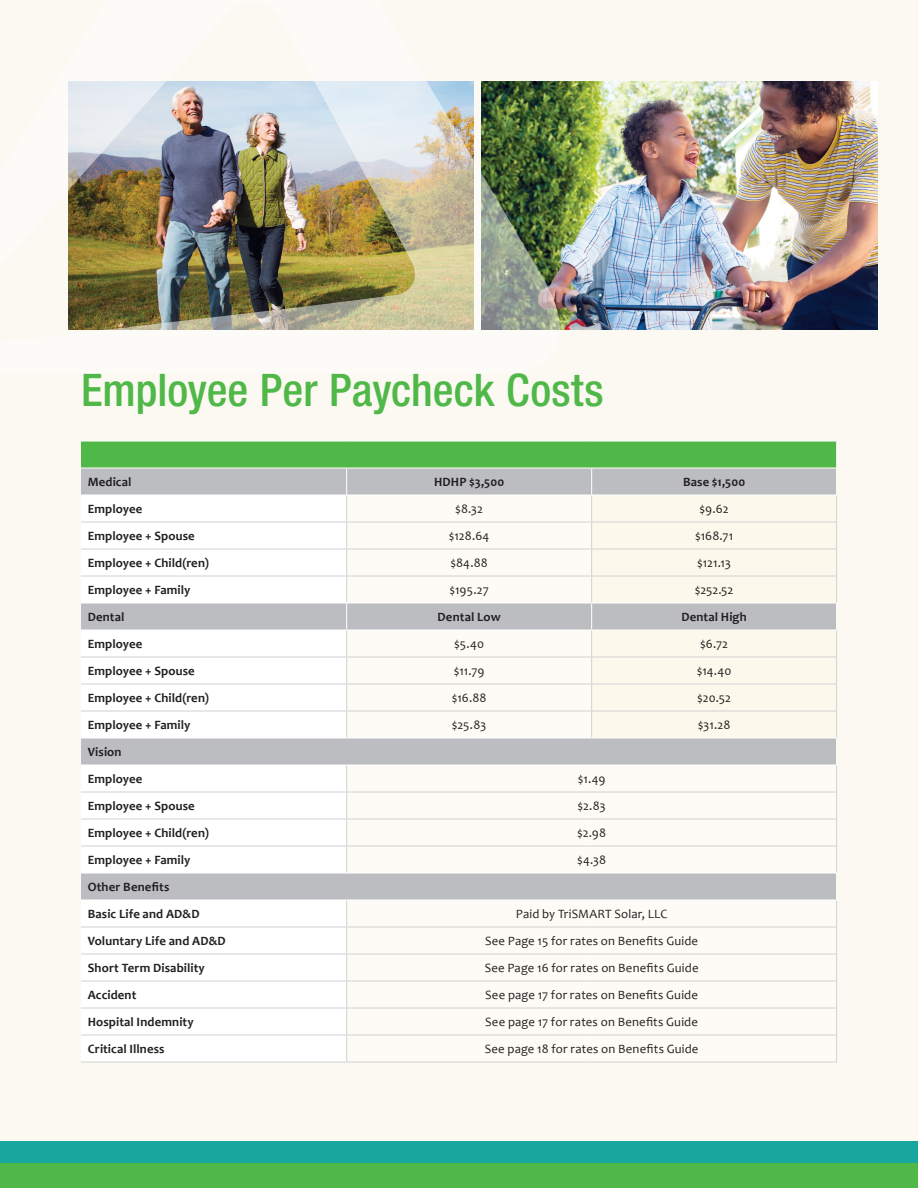
<style>
.page{position:relative;width:918px;height:1188px;background:#fbf9f1}
.page>*{position:absolute;margin:0;border:0;box-sizing:border-box;transform-origin:0 0}
.t1{font:500 condensed 45px "Helvetica Neue LT Std";color:#4fb848}
.Table_Body_Center{font:12.75px "Candara";letter-spacing:.01em;color:#231f20}
.Table_Body_Left_Bold{font:700 12.75px "Candara";letter-spacing:.01em;color:#231f20}
.Table_Body_Center_Bold{font:700 12.75px "Candara";letter-spacing:.01em;color:#231f20}
</style>
<div class="page">
<div style="left:0;top:1156px;width:918px;height:32px;background:#4fb848"></div>
<div style="left:0;top:1142px;width:918px;height:21px;background:#17a79e"></div>
<img style="left:561px;top:81px;width:316px;height:249px">
<img style="left:68px;top:81px;width:493px;height:249px">
<div style="left:81px;top:441px;width:756px;height:27px;background:#4fb848"></div>
<div style="left:81px;top:469px;width:755px;height:26px;background:#bcbdc0"></div>
<svg style="left:81px;top:496px;width:266px;height:566px;fill:#fff"></svg>
<svg style="left:347px;top:521px;width:489px;height:541px"></svg>
<svg style="left:592px;top:521px;width:244px;height:217px"></svg>
<hr style="left:81px;top:522px;width:266px;height:1px;background:#d1d2d4">
<hr style="left:81px;top:549px;width:266px;height:1px;background:#d1d2d4">
<hr style="left:81px;top:576px;width:266px;height:1px;background:#d1d2d4">
<hr style="left:81px;top:657px;width:266px;height:1px;background:#d1d2d4">
<hr style="left:81px;top:684px;width:266px;height:1px;background:#d1d2d4">
<hr style="left:81px;top:792px;width:266px;height:1px;background:#d1d2d4">
<hr style="left:347px;top:792px;width:245px;height:1px;background:#d1d2d4">
<hr style="left:592px;top:792px;width:245px;height:1px;background:#d1d2d4">
<hr style="left:81px;top:819px;width:266px;height:1px;background:#d1d2d4">
<hr style="left:347px;top:819px;width:245px;height:1px;background:#d1d2d4">
<hr style="left:592px;top:819px;width:245px;height:1px;background:#d1d2d4">
<hr style="left:347px;top:846px;width:245px;height:1px;background:#d1d2d4">
<hr style="left:592px;top:846px;width:245px;height:1px;background:#d1d2d4">
<hr style="left:81px;top:927px;width:266px;height:1px;background:#d1d2d4">
<hr style="left:81px;top:954px;width:266px;height:1px;background:#d1d2d4">
<hr style="left:81px;top:711px;width:266px;height:1px;background:#d1d2d4">
<hr style="left:81px;top:846px;width:266px;height:1px;background:#d1d2d4">
<svg style="left:346px;top:766px;width:1px;height:107px"></svg>
<hr style="left:347px;top:927px;width:245px;height:1px;background:#d1d2d4">
<hr style="left:592px;top:927px;width:245px;height:1px;background:#d1d2d4">
<hr style="left:347px;top:954px;width:245px;height:1px;background:#d1d2d4">
<hr style="left:592px;top:954px;width:245px;height:1px;background:#d1d2d4">
<hr style="left:81px;top:441px;width:266px;height:1px;background:#fff">
<hr style="left:347px;top:441px;width:245px;height:1px;background:#fff">
<hr style="left:592px;top:441px;width:245px;height:1px;background:#fff">
<hr style="left:347px;top:981px;width:245px;height:1px;background:#d1d2d4">
<hr style="left:592px;top:981px;width:245px;height:1px;background:#d1d2d4">
<hr style="left:347px;top:1008px;width:245px;height:1px;background:#d1d2d4">
<hr style="left:592px;top:1008px;width:245px;height:1px;background:#d1d2d4">
<hr style="left:347px;top:1035px;width:245px;height:1px;background:#d1d2d4">
<hr style="left:592px;top:1035px;width:245px;height:1px;background:#d1d2d4">
<hr style="left:347px;top:1062px;width:245px;height:1px;background:#d1d2d4">
<hr style="left:592px;top:1062px;width:245px;height:1px;background:#d1d2d4">
<hr style="left:81px;top:981px;width:266px;height:1px;background:#d1d2d4">
<hr style="left:81px;top:1008px;width:266px;height:1px;background:#d1d2d4">
<hr style="left:81px;top:1035px;width:266px;height:1px;background:#d1d2d4">
<svg style="left:346px;top:901px;width:1px;height:161px"></svg>
<hr style="left:81px;top:1062px;width:266px;height:1px;background:#d1d2d4">
<hr style="left:592px;top:522px;width:245px;height:1px;background:#d1d2d4">
<hr style="left:592px;top:657px;width:245px;height:1px;background:#d1d2d4">
<hr style="left:592px;top:549px;width:245px;height:1px;background:#d1d2d4">
<hr style="left:592px;top:684px;width:245px;height:1px;background:#d1d2d4">
<hr style="left:592px;top:576px;width:245px;height:1px;background:#d1d2d4">
<hr style="left:592px;top:711px;width:245px;height:1px;background:#d1d2d4">
<hr style="left:347px;top:522px;width:245px;height:1px;background:#d1d2d4">
<hr style="left:347px;top:657px;width:245px;height:1px;background:#d1d2d4">
<hr style="left:347px;top:549px;width:245px;height:1px;background:#d1d2d4">
<hr style="left:347px;top:684px;width:245px;height:1px;background:#d1d2d4">
<hr style="left:347px;top:576px;width:245px;height:1px;background:#d1d2d4">
<hr style="left:347px;top:711px;width:245px;height:1px;background:#d1d2d4">
<svg style="left:346px;top:469px;width:1px;height:269px"></svg>
<svg style="left:591px;top:469px;width:1px;height:269px"></svg>
<svg style="left:836px;top:441px;width:1px;height:621px"></svg>
<hr style="left:81px;top:468px;width:266px;height:1px;background:#fff">
<hr style="left:81px;top:495px;width:266px;height:1px;background:#fff">
<hr style="left:347px;top:468px;width:245px;height:1px;background:#fff">
<hr style="left:592px;top:468px;width:245px;height:1px;background:#fff">
<hr style="left:347px;top:495px;width:245px;height:1px;background:#fff">
<hr style="left:592px;top:495px;width:245px;height:1px;background:#fff">
<hr style="left:81px;top:603px;width:265px;height:1px;background:#fff">
<hr style="left:81px;top:630px;width:266px;height:1px;background:#fff">
<hr style="left:347px;top:630px;width:245px;height:1px;background:#fff">
<hr style="left:592px;top:630px;width:245px;height:1px;background:#fff">
<hr style="left:346px;top:603px;width:246px;height:1px;background:#fff">
<hr style="left:592px;top:603px;width:245px;height:1px;background:#fff">
<hr style="left:81px;top:738px;width:266px;height:1px;background:#fff">
<hr style="left:347px;top:738px;width:245px;height:1px;background:#fff">
<hr style="left:592px;top:738px;width:245px;height:1px;background:#fff">
<hr style="left:81px;top:765px;width:266px;height:1px;background:#fff">
<hr style="left:347px;top:765px;width:245px;height:1px;background:#fff">
<hr style="left:592px;top:765px;width:245px;height:1px;background:#fff">
<hr style="left:81px;top:873px;width:266px;height:1px;background:#fff">
<hr style="left:347px;top:873px;width:245px;height:1px;background:#fff">
<hr style="left:592px;top:873px;width:245px;height:1px;background:#fff">
<hr style="left:81px;top:900px;width:266px;height:1px;background:#fff">
<hr style="left:347px;top:900px;width:245px;height:1px;background:#fff">
<hr style="left:592px;top:900px;width:245px;height:1px;background:#fff">
<p class="t1" style="left:81px;top:364px;width:524px">Employee Per Paycheck Costs</p>
<p class="Table_Body_Left_Bold" style="left:88px;top:474px;width:45px">Medical</p>
<p class="Table_Body_Center_Bold" style="left:434px;top:474px;width:72px">HDHP $3,500</p>
<p class="Table_Body_Center_Bold" style="left:683px;top:474px;width:64px">Base $1,500</p>
<p class="Table_Body_Left_Bold" style="left:88px;top:501px;width:56px">Employee</p>
<p class="Table_Body_Center" style="left:455px;top:501px;width:29px">$8.32</p>
<p class="Table_Body_Center" style="left:700px;top:501px;width:31px">$9.62</p>
<p class="Table_Body_Left_Bold" style="left:88px;top:528px;width:109px">Employee + Spouse</p>
<p class="Table_Body_Center" style="left:449px;top:528px;width:42px">$128.64</p>
<p class="Table_Body_Center" style="left:695px;top:528px;width:40px">$168.71</p>
<p class="Table_Body_Left_Bold" style="left:88px;top:555px;width:123px">Employee + Child(ren)</p>
<p class="Table_Body_Center" style="left:450px;top:555px;width:39px">$84.88</p>
<p class="Table_Body_Center" style="left:697px;top:555px;width:35px">$121.13</p>
<p class="Table_Body_Left_Bold" style="left:88px;top:582px;width:104px">Employee + Family</p>
<p class="Table_Body_Center" style="left:450px;top:582px;width:41px">$195.27</p>
<p class="Table_Body_Center" style="left:695px;top:582px;width:40px">$252.52</p>
<p class="Table_Body_Left_Bold" style="left:88px;top:609px;width:38px">Dental</p>
<p class="Table_Body_Center_Bold" style="left:438px;top:609px;width:65px">Dental Low</p>
<p class="Table_Body_Center_Bold" style="left:681px;top:609px;width:67px">Dental High</p>
<p class="Table_Body_Left_Bold" style="left:88px;top:636px;width:56px">Employee</p>
<p class="Table_Body_Center" style="left:454px;top:636px;width:31px">$5.40</p>
<p class="Table_Body_Center" style="left:700px;top:636px;width:29px">$6.72</p>
<p class="Table_Body_Left_Bold" style="left:88px;top:663px;width:109px">Employee + Spouse</p>
<p class="Table_Body_Center" style="left:454px;top:663px;width:32px">$11.79</p>
<p class="Table_Body_Center" style="left:697px;top:663px;width:36px">$14.40</p>
<p class="Table_Body_Left_Bold" style="left:88px;top:690px;width:123px">Employee + Child(ren)</p>
<p class="Table_Body_Center" style="left:452px;top:690px;width:36px">$16.88</p>
<p class="Table_Body_Center" style="left:697px;top:690px;width:35px">$20.52</p>
<p class="Table_Body_Left_Bold" style="left:88px;top:717px;width:104px">Employee + Family</p>
<p class="Table_Body_Center" style="left:452px;top:717px;width:36px">$25.83</p>
<p class="Table_Body_Center" style="left:698px;top:717px;width:34px">$31.28</p>
<p class="Table_Body_Left_Bold" style="left:88px;top:744px;width:35px">Vision</p>
<p class="Table_Body_Left_Bold" style="left:88px;top:771px;width:56px">Employee</p>
<p class="Table_Body_Center" style="left:578px;top:771px;width:29px">$1.49</p>
<p class="Table_Body_Left_Bold" style="left:88px;top:798px;width:109px">Employee + Spouse</p>
<p class="Table_Body_Center" style="left:578px;top:798px;width:30px">$2.83</p>
<p class="Table_Body_Left_Bold" style="left:88px;top:825px;width:123px">Employee + Child(ren)</p>
<p class="Table_Body_Center" style="left:577px;top:825px;width:30px">$2.98</p>
<p class="Table_Body_Left_Bold" style="left:88px;top:852px;width:104px">Employee + Family</p>
<p class="Table_Body_Center" style="left:577px;top:852px;width:30px">$4.38</p>
<p class="Table_Body_Left_Bold" style="left:88px;top:879px;width:83px">Other Benefits</p>
<p class="Table_Body_Left_Bold" style="left:88px;top:906px;width:113px">Basic Life and AD&amp;D</p>
<p class="Table_Body_Center" style="left:516px;top:906px;width:153px">Paid by TriSMART Solar, LLC</p>
<p class="Table_Body_Left_Bold" style="left:88px;top:933px;width:140px">Voluntary Life and AD&amp;D</p>
<p class="Table_Body_Center" style="left:485px;top:933px;width:214px">See Page 15 for rates on Benefits Guide</p>
<p class="Table_Body_Left_Bold" style="left:88px;top:960px;width:119px">Short Term Disability</p>
<p class="Table_Body_Center" style="left:485px;top:960px;width:215px">See Page 16 for rates on Benefits Guide</p>
<p class="Table_Body_Left_Bold" style="left:88px;top:987px;width:50px">Accident</p>
<p class="Table_Body_Center" style="left:485px;top:987px;width:214px">See page 17 for rates on Benefits Guide</p>
<p class="Table_Body_Left_Bold" style="left:88px;top:1014px;width:107px">Hospital Indemnity</p>
<p class="Table_Body_Center" style="left:485px;top:1014px;width:214px">See page 17 for rates on Benefits Guide</p>
<p class="Table_Body_Left_Bold" style="left:88px;top:1041px;width:78px">Critical Illness</p>
<p class="Table_Body_Center" style="left:485px;top:1041px;width:215px">See page 18 for rates on Benefits Guide</p>
</div>
